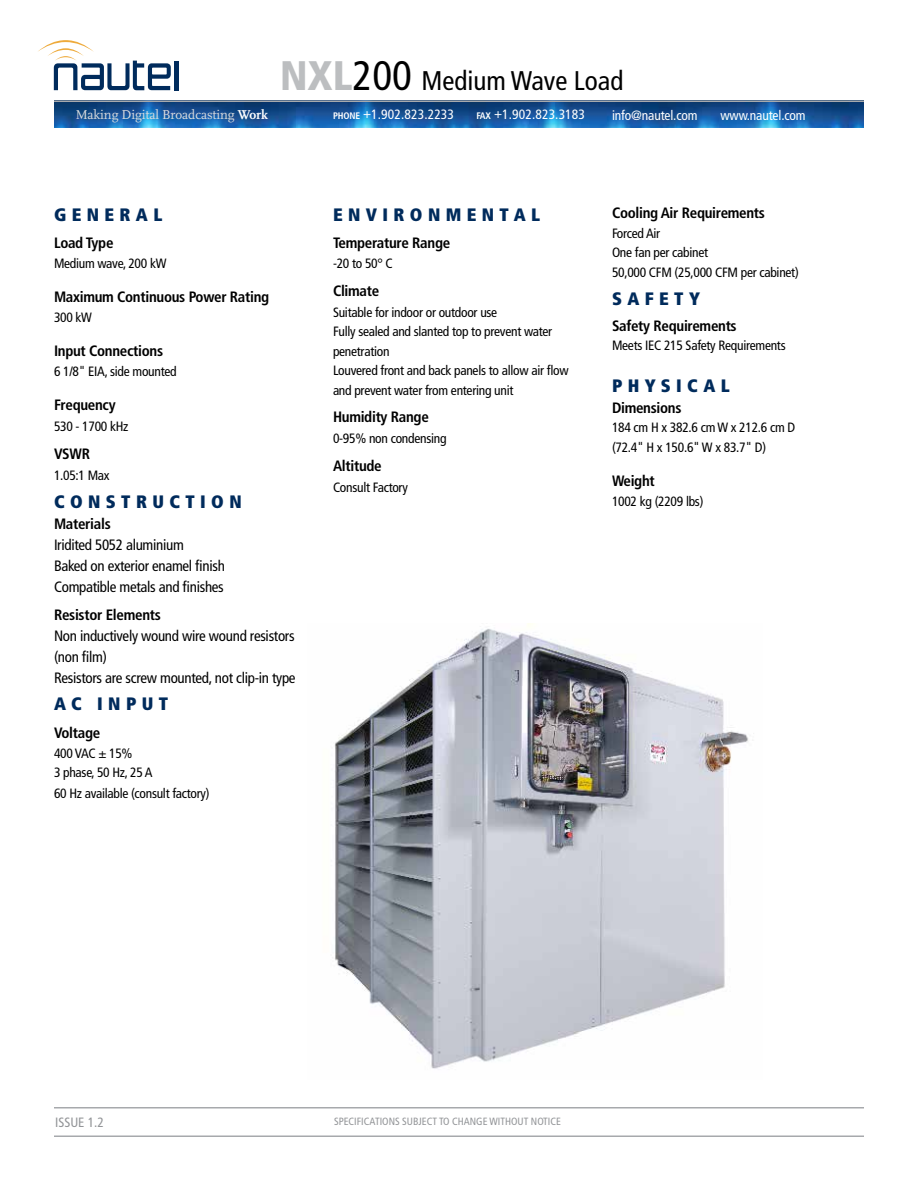
<style>
.page{position:relative;width:918px;height:1188px;background:#fff}
.page>*{position:absolute;margin:0;border:0;box-sizing:border-box;transform-origin:0 0}
.t1{font:condensed 27px "Frutiger LT Std";color:#000}
.t2{font:900 condensed 18px "Frutiger LT Std";letter-spacing:.3em;color:#002b5c}
.t3{font:700 condensed 15px "Frutiger LT Std";letter-spacing:-.02em;color:#000}
.t4{font:condensed 15px/21px "Frutiger LT Std";letter-spacing:-.02em;color:#000}
.t5{font:condensed 13.5px/19.5px "Frutiger LT Std";letter-spacing:-.02em;color:#000}
.t6{font:condensed 13.5px "Frutiger LT Std";letter-spacing:.01em;color:#fff}
.t7{font:13.5px "Scala Pro";letter-spacing:-.01em;color:#dcddde}
.t8{font:condensed 13.5px "Frutiger LT Std";letter-spacing:-.01em;color:#fff}
.t9{font:condensed 13.5px "Frutiger LT Std";color:#939598}
.t10{font:condensed 10.5px "Frutiger LT Std";color:#939598}
.s1{font-weight:900;font-size:41.25px;color:#bcbec0}
.s2{font-size:41.25px}
.s3{font-family:"Scala";font-weight:700;color:#fff}
.s4{font-weight:700;font-size:9.45px}
</style>
<div class="page">
<img style="left:54px;top:102px;width:810px;height:26px">
<div style="left:174px;top:61px;width:5px;height:29px;background:#002b5c"></div>
<svg style="left:38px;top:40px;width:133px;height:50px"></svg>
<hr style="left:54px;top:100px;width:810px;height:2px;background:#a7a9ac">
<hr style="left:54px;top:1107px;width:810px;height:1px;background:#a7a9ac">
<hr style="left:54px;top:1136px;width:810px;height:1px;background:#a7a9ac">
<img style="left:335px;top:623px;width:413px;height:446px">
<h1 class="t1" style="left:280px;top:65px;width:345px"><span class="s1">NXL</span><span class="s2">200</span> Medium Wave Load</h1>
<p class="t7" style="left:76px;top:107px;width:194px">Making Digital Broadcasting <span class="s3">Work</span></p>
<p class="t6" style="left:333px;top:107px;width:123px"><span class="s4">PHONE</span> +1.902.823.2233</p>
<p class="t6" style="left:476px;top:107px;width:110px"><span class="s4">FAX</span> +1.902.823.3183</p>
<p class="t8" style="left:612px;top:107px;width:87px">info@nautel.com</p>
<p class="t8" style="left:720px;top:107px;width:87px">www.nautel.com</p>
<h2 class="t2" style="left:54px;top:203px;width:110px">GENERAL</h2>
<p class="t3" style="left:54px;top:234px;width:61px">Load Type</p>
<p class="t5" style="left:54px;top:254px;width:114px">Medium wave, 200 kW</p>
<p class="t3" style="left:54px;top:288px;width:217px">Maximum Continuous Power Rating</p>
<p class="t5" style="left:54px;top:308px;width:40px">300 kW</p>
<p class="t3" style="left:54px;top:342px;width:111px">Input Connections</p>
<p class="t5" style="left:54px;top:362px;width:124px">6 1/8" EIA, side mounted</p>
<p class="t3" style="left:54px;top:396px;width:63px">Frequency</p>
<p class="t5" style="left:54px;top:417px;width:76px">530 - 1700 kHz</p>
<p class="t3" style="left:54px;top:445px;width:38px">VSWR</p>
<p class="t5" style="left:54px;top:466px;width:57px">1.05:1 Max</p>
<h2 class="t2" style="left:54px;top:491px;width:189px">CONSTRUCTION</h2>
<p class="t3" style="left:54px;top:515px;width:58px">Materials</p>
<p class="t4" style="left:54px;top:534px;width:172px">Iridited 5052 aluminium<br>Baked on exterior enamel finish<br>Compatible metals and finishes</p>
<p class="t3" style="left:54px;top:606px;width:108px">Resistor Elements</p>
<p class="t4" style="left:54px;top:625px;width:243px">Non inductively wound wire wound resistors (non film)<br>Resistors are screw mounted, not clip-in type</p>
<h2 class="t2" style="left:54px;top:693px;width:116px">AC INPUT</h2>
<p class="t3" style="left:54px;top:724px;width:48px">Voltage</p>
<p class="t5" style="left:54px;top:743px;width:100px">400 VAC ± 15%<br>3 phase, 50 Hz, 25 A</p>
<p class="t5" style="left:54px;top:784px;width:157px">60 Hz available (consult factory)</p>
<h2 class="t2" style="left:333px;top:203px;width:209px">ENVIRONMENTAL</h2>
<p class="t3" style="left:333px;top:234px;width:119px">Temperature Range</p>
<p class="t5" style="left:333px;top:254px;width:61px">-20 to 50° C</p>
<p class="t3" style="left:333px;top:282px;width:48px">Climate</p>
<p class="t5" style="left:333px;top:302px;width:237px">Suitable for indoor or outdoor use<br>Fully sealed and slanted top to prevent water penetration<br>Louvered front and back panels to allow air flow and prevent water from entering unit</p>
<p class="t3" style="left:333px;top:408px;width:97px">Humidity Range</p>
<p class="t5" style="left:333px;top:429px;width:115px">0-95% non condensing</p>
<p class="t3" style="left:333px;top:457px;width:50px">Altitude</p>
<p class="t5" style="left:333px;top:478px;width:76px">Consult Factory</p>
<p class="t3" style="left:612px;top:204px;width:155px">Cooling Air Requirements</p>
<p class="t5" style="left:612px;top:224px;width:188px">Forced Air<br>One fan per cabinet<br>50,000 CFM (25,000 CFM per cabinet)</p>
<h2 class="t2" style="left:612px;top:287px;width:89px">SAFETY</h2>
<p class="t3" style="left:612px;top:317px;width:126px">Safety Requirements</p>
<p class="t5" style="left:612px;top:336px;width:175px">Meets IEC 215 Safety Requirements</p>
<h2 class="t2" style="left:612px;top:374px;width:119px">PHYSICAL</h2>
<p class="t3" style="left:612px;top:399px;width:71px">Dimensions</p>
<p class="t5" style="left:612px;top:418px;width:185px">184 cm H x 382.6 cm W x 212.6 cm D (72.4" H x 150.6" W x 83.7" D)</p>
<p class="t3" style="left:612px;top:472px;width:44px">Weight</p>
<p class="t5" style="left:612px;top:491px;width:93px">1002 kg (2209 lbs)</p>
<p class="t9" style="left:55px;top:1114px;width:50px">ISSUE 1.2</p>
<p class="t10" style="left:334px;top:1115px;width:228px">SPECIFICATIONS SUBJECT TO CHANGE WITHOUT NOTICE</p>
</div>
